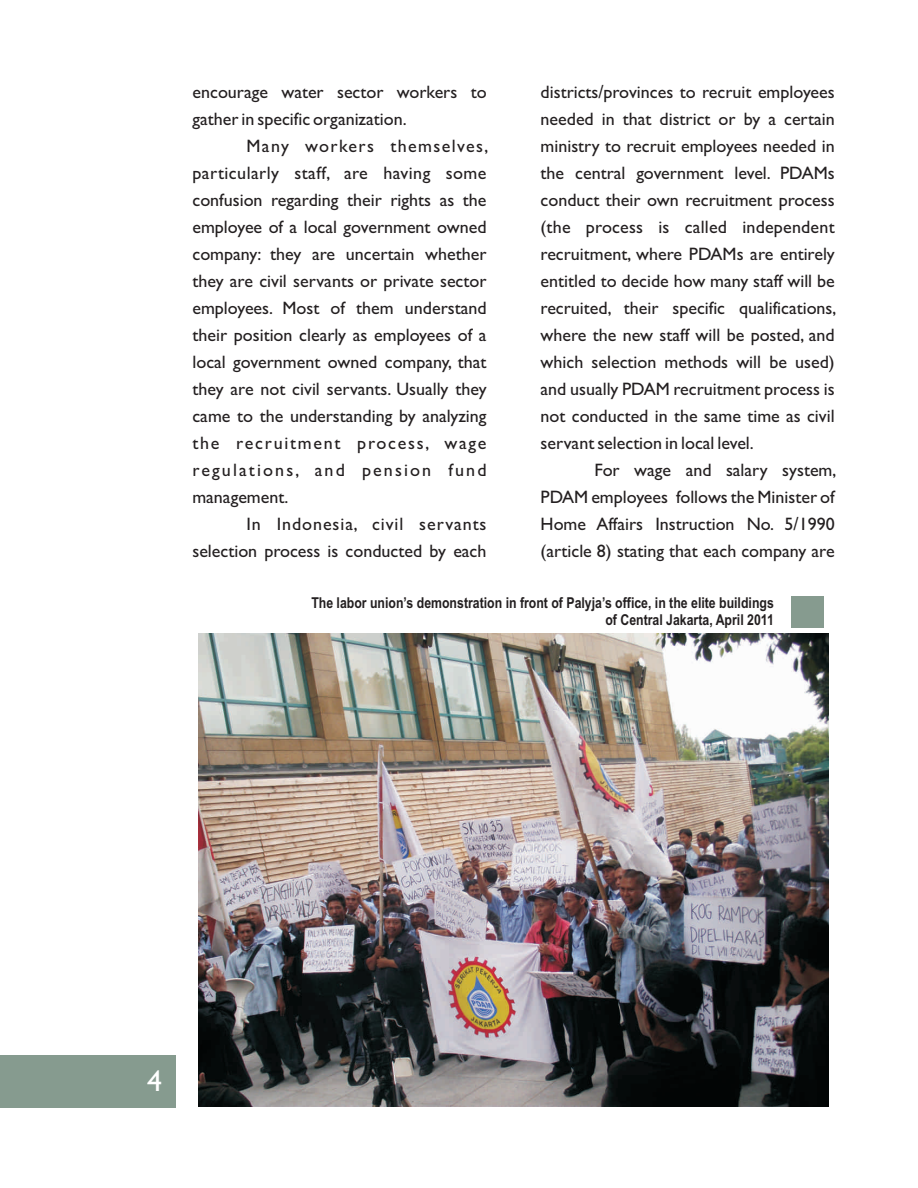
<style>
.page{position:relative;width:918px;height:1188px;background:#fff}
.page>*{position:absolute;margin:0;border:0;box-sizing:border-box;transform-origin:0 0}
.t1{font:30px "Gill Sans";color:#fff}
.t2{font:18px "Gill Sans";color:#231f20}
.t3{font:18px "Gill Sans";letter-spacing:.025em;color:#231f20}
.t4{font:18px "Gill Sans";letter-spacing:.095em;color:#231f20}
.t5{font:18px "Gill Sans";letter-spacing:.12em;color:#231f20}
.t6{font:18px "Gill Sans";letter-spacing:.05em;color:#231f20}
.t7{font:18px "Gill Sans";letter-spacing:.075em;color:#231f20}
.t8{font:700 15px/17.1px "Arial Narrow";color:#231f20;text-align:right}
</style>
<div class="page">
<div style="left:1px;top:1055px;width:175px;height:52px;background:#869b8f"></div>
<img style="left:199px;top:633px;width:630px;height:473px">
<div style="left:791px;top:597px;width:33px;height:31px;background:#869b8f"></div>
<p class="t2" style="left:193px;top:86px;width:296px">encourage water sector workers to</p>
<p class="t2" style="left:541px;top:86px;width:296px">districts/provinces to recruit employees</p>
<p class="t2" style="left:192px;top:113px;width:216px">gather in specific organization.</p>
<p class="t2" style="left:541px;top:113px;width:296px">needed in that district or by a certain</p>
<p class="t7" style="left:246px;top:140px;width:243px">Many workers themselves,</p>
<p class="t2" style="left:541px;top:140px;width:296px">ministry to recruit employees needed in</p>
<p class="t3" style="left:192px;top:167px;width:296px">particularly staff, are having some</p>
<p class="t2" style="left:541px;top:167px;width:296px">the central government level. PDAMs</p>
<p class="t2" style="left:192px;top:194px;width:296px">confusion regarding their rights as the</p>
<p class="t2" style="left:541px;top:194px;width:296px">conduct their own recruitment process</p>
<p class="t2" style="left:192px;top:221px;width:296px">employee of a local government owned</p>
<p class="t2" style="left:541px;top:221px;width:296px">(the process is called independent</p>
<p class="t2" style="left:192px;top:248px;width:296px">company: they are uncertain whether</p>
<p class="t2" style="left:541px;top:248px;width:296px">recruitment, where PDAMs are entirely</p>
<p class="t2" style="left:192px;top:275px;width:296px">they are civil servants or private sector</p>
<p class="t2" style="left:541px;top:275px;width:296px">entitled to decide how many staff will be</p>
<p class="t2" style="left:192px;top:302px;width:296px">employees. Most of them understand</p>
<p class="t2" style="left:541px;top:302px;width:297px">recruited, their specific qualifications,</p>
<p class="t2" style="left:192px;top:329px;width:296px">their position clearly as employees of a</p>
<p class="t2" style="left:541px;top:329px;width:296px">where the new staff will be posted, and</p>
<p class="t2" style="left:192px;top:356px;width:296px">local government owned company, that</p>
<p class="t2" style="left:541px;top:356px;width:296px">which selection methods will be used)</p>
<p class="t2" style="left:192px;top:383px;width:296px">they are not civil servants. Usually they</p>
<p class="t2" style="left:541px;top:383px;width:296px">and usually PDAM recruitment process is</p>
<p class="t2" style="left:192px;top:410px;width:296px">came to the understanding by analyzing</p>
<p class="t2" style="left:541px;top:410px;width:296px">not conducted in the same time as civil</p>
<p class="t4" style="left:192px;top:437px;width:296px">the recruitment process, wage</p>
<p class="t2" style="left:541px;top:437px;width:215px">servant selection in local level.</p>
<p class="t5" style="left:192px;top:464px;width:296px">regulations, and pension fund</p>
<p class="t2" style="left:595px;top:464px;width:243px">For wage and salary system,</p>
<p class="t2" style="left:192px;top:491px;width:97px">management.</p>
<p class="t2" style="left:541px;top:491px;width:296px">PDAM employees follows the Minister of</p>
<p class="t6" style="left:246px;top:518px;width:242px">In Indonesia, civil servants</p>
<p class="t2" style="left:541px;top:518px;width:296px">Home Affairs Instruction No. 5/1990</p>
<p class="t2" style="left:192px;top:545px;width:296px">selection process is conducted by each</p>
<p class="t2" style="left:541px;top:545px;width:296px">(article 8) stating that each company are</p>
<p class="t8" style="left:311px;top:595px;width:464px">The labor union’s demonstration in front of Palyja’s office, in the elite buildings of Central Jakarta, April 2011</p>
<h1 class="t1" style="left:147px;top:1070px;width:16px">4</h1>
</div>
